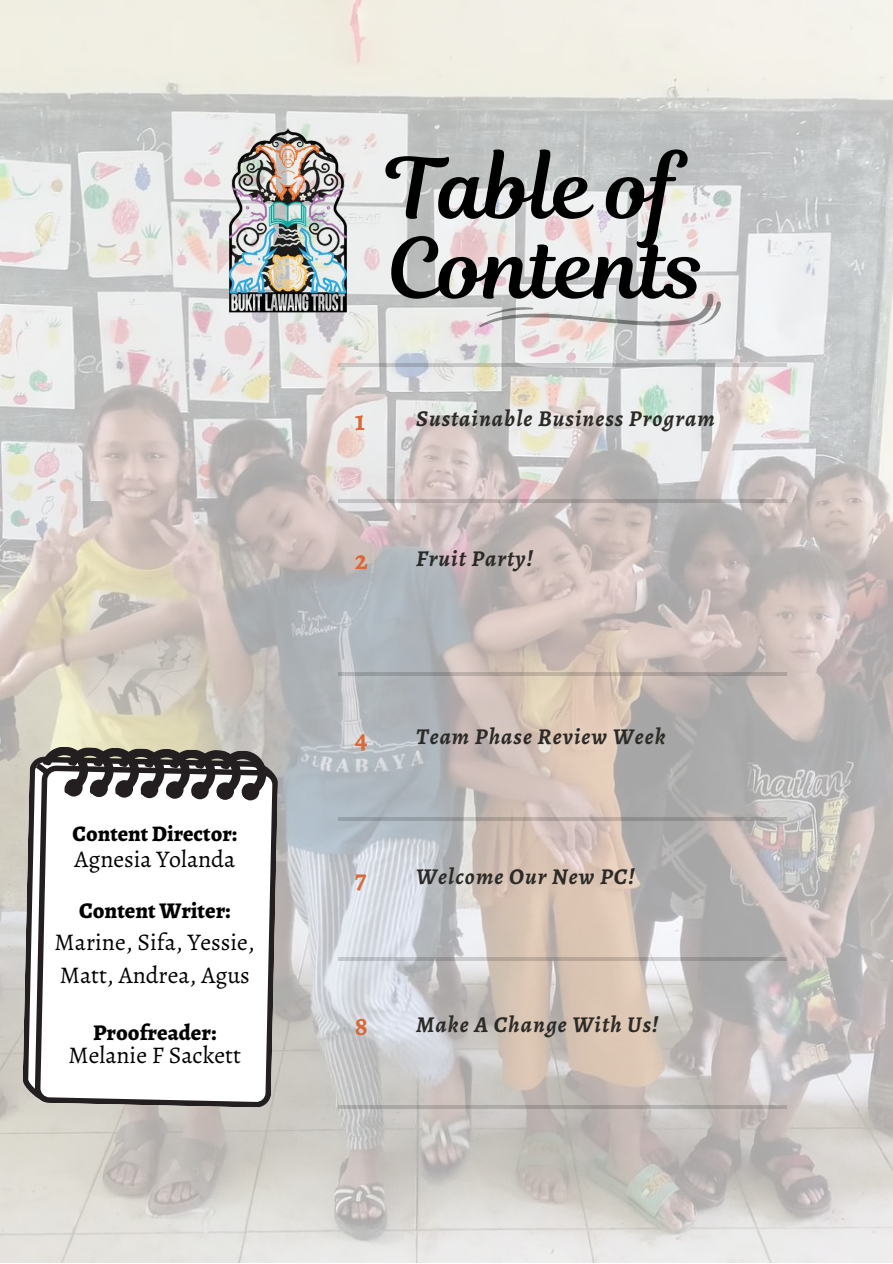
<style>
.page{position:relative;width:893px;height:1264px;background:#fff}
.page>*{position:absolute;margin:0;border:0;box-sizing:border-box;transform-origin:0 0}
.t1{font:83.55px/79.8px "RTL Romman Regular";color:#000}
.t2{font:700 28.65px "Alegreya";color:#d7693a}
.t3{font:700 27.15px "Alegreya";color:#d7693a}
.t4{font:23.85px/33.3px "Alegreya";color:#000}
.t5{font:italic 700 22.65px "Alegreya";letter-spacing:.05em;color:#2b2a27}
.t6{font:800 22.5px "Alegreya";color:#000}
.t7{font:800 22.2px "Alegreya";color:#000}
</style>
<div class="page">
<img style="left:0;top:0;width:892px;height:1262px">
<svg style="left:479px;top:293px;width:242px;height:34px"></svg>
<img style="left:219px;top:124px;width:137px;height:194px">
<svg style="left:338px;top:363px;width:449px;height:4px"></svg>
<hr style="left:338px;top:499px;width:449px;height:3px;background:#000">
<hr style="left:338px;top:672px;width:449px;height:3px;background:#000">
<hr style="left:338px;top:817px;width:449px;height:3px;background:#000">
<hr style="left:338px;top:957px;width:449px;height:3px;background:#000">
<hr style="left:338px;top:1105px;width:449px;height:3px;background:#000">
<svg style="left:22px;top:756px;width:256px;height:351px"></svg>
<svg style="left:35px;top:765px;width:243px;height:342px"></svg>
<svg style="left:36px;top:746px;width:231px;height:54px"></svg>
<p class="t7" style="left:72px;top:818px;width:166px">Content Director:</p>
<p class="t4" style="left:74px;top:842px;width:162px">Agnesia Yolanda</p>
<p class="t6" style="left:79px;top:894px;width:153px">Content Writer:</p>
<p class="t4" style="left:55px;top:925px;width:202px">Marine, Sifa, Yessie,<br>Matt, Andrea, Agus</p>
<p class="t6" style="left:93px;top:1016px;width:125px">Proofreader:</p>
<p class="t4" style="left:69px;top:1037px;width:174px">Melanie F Sackett</p>
<h1 class="t1" style="left:387px;top:149px;width:320px">Table of<br>Contents</h1>
<p class="t2" style="left:355px;top:401px;width:12px">1</p>
<p class="t5" style="left:416px;top:403px;width:300px">Sustainable Business Program</p>
<p class="t3" style="left:355px;top:541px;width:15px">2</p>
<p class="t5" style="left:416px;top:543px;width:118px">Fruit Party!</p>
<p class="t3" style="left:355px;top:720px;width:14px">4</p>
<p class="t5" style="left:416px;top:721px;width:251px">Team Phase Review Week</p>
<p class="t3" style="left:355px;top:860px;width:13px">7</p>
<p class="t5" style="left:416px;top:861px;width:220px">Welcome Our New PC!</p>
<p class="t3" style="left:355px;top:1007px;width:15px">8</p>
<p class="t5" style="left:416px;top:1009px;width:244px">Make A Change With Us!</p>
</div>
